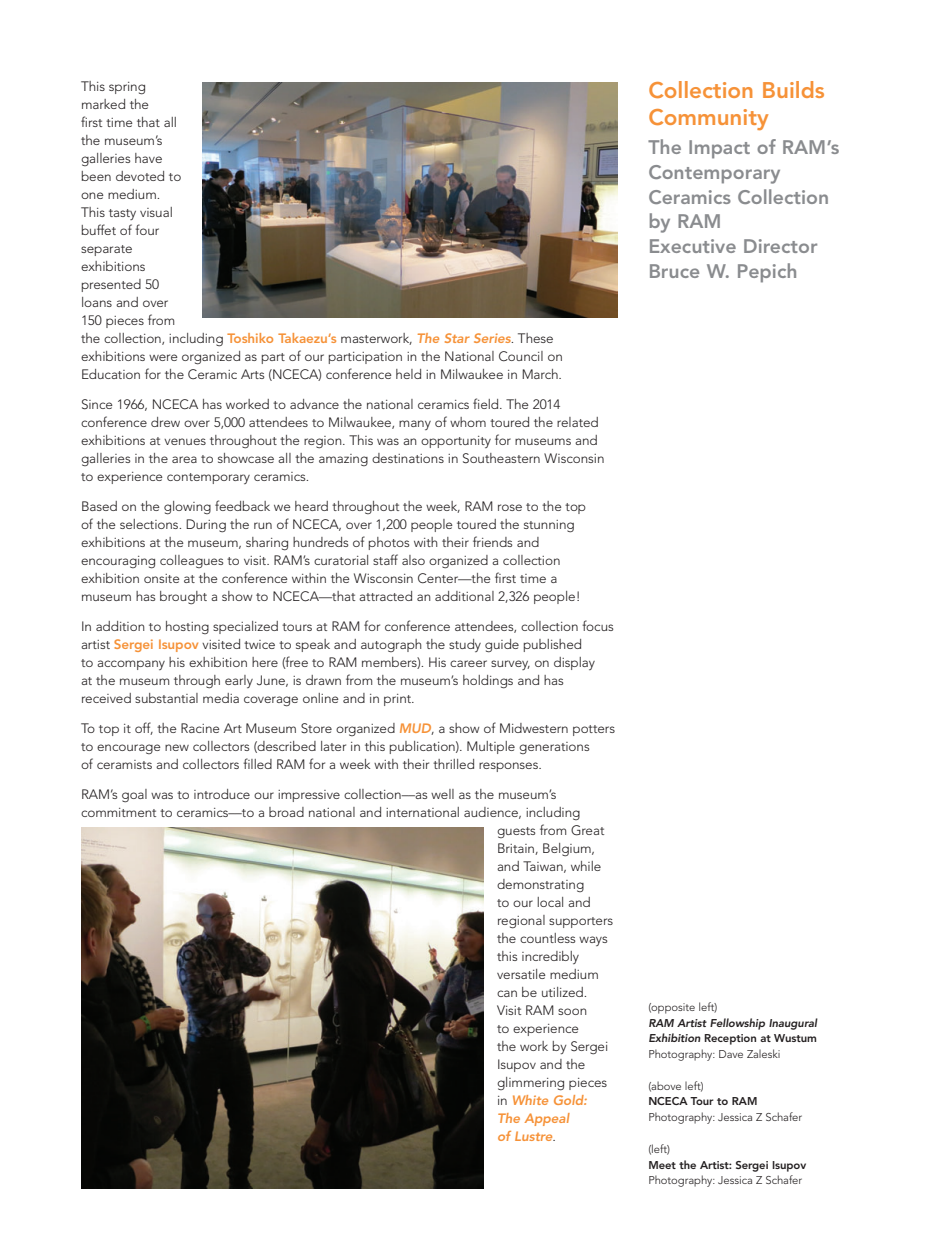
<style>
.page{position:relative;width:932px;height:1256px;background:#fff}
.page>*{position:absolute;margin:0;border:0;box-sizing:border-box;transform-origin:0 0}
.t1{font:800 22.5px/27px "Avenir";color:#f69238}
.t2{font:800 19.5px/24.8px "Avenir";color:#8a8c8f}
.t3{font:300 13.5px/18px "Avenir";letter-spacing:-.005em;color:#231f20}
.t4{font:italic 800 13.5px "Avenir";letter-spacing:-.005em;color:#f69238}
.t5{font:300 11.25px "Avenir";letter-spacing:-.005em;color:#231f20}
.t6{font:italic 800 11.25px/15.8px "Avenir";letter-spacing:-.005em;color:#231f20;text-align:justify}
.t7{font:800 11.25px "Avenir";letter-spacing:-.005em;color:#231f20}
.s1{font-weight:800;color:#f69238}
.s2{font-weight:800;font-style:italic;color:#f69238}
.s3{font-weight:300;font-style:normal;color:#231f20}
.s4{font-style:normal}
.s5{font-weight:300;font-style:normal}
</style>
<div class="page">
<img style="left:202px;top:82px;width:415px;height:235px">
<img style="left:81px;top:827px;width:402px;height:361px">
<p class="t3" style="left:81px;top:79px;width:483px">This spring<br>marked the<br>first time that all<br>the museum’s<br>galleries have<br>been devoted to<br>one medium.<br>This tasty visual<br>buffet of four<br>separate<br>exhibitions<br>presented 50<br>loans and over<br>150 pieces from<br>the collection, including <span class="s1">Toshiko Takaezu’s</span> masterwork, <span class="s2">The Star Series</span>. These exhibitions were organized as part of our participation in the National Council on<br>Education for the Ceramic Arts (NCECA) conference held in Milwaukee in March.</p>
<p class="t3" style="left:81px;top:396px;width:525px">Since 1966, NCECA has worked to advance the national ceramics field. The 2014 conference drew over 5,000 attendees to Milwaukee, many of whom toured the related exhibitions at venues throughout the region. This was an opportunity for museums and galleries in the area to showcase all the amazing destinations in Southeastern Wisconsin to experience contemporary ceramics.</p>
<p class="t3" style="left:81px;top:498px;width:506px">Based on the glowing feedback we heard throughout the week, RAM rose to the top of the selections. During the run of NCECA, over 1,200 people toured the stunning exhibitions at the museum, sharing hundreds of photos with their friends and encouraging colleagues to visit. RAM’s curatorial staff also organized a collection exhibition onsite at the conference within the Wisconsin Center—the first time a museum has brought a show to NCECA—that attracted an additional 2,326 people!</p>
<p class="t3" style="left:81px;top:618px;width:534px">In addition to hosting specialized tours at RAM for conference attendees, collection focus artist <span class="s1">Sergei Isupov</span> visited twice to speak and autograph the study guide published<br>to accompany his exhibition here (free to RAM members). His career survey, on display<br>at the museum through early June, is drawn from the museum’s holdings and has received substantial media coverage online and in print.</p>
<p class="t3" style="left:81px;top:720px;width:535px">To top it off, the Racine Art Museum Store organized <span class="s2">MUD</span>, a show of Midwestern potters to encourage new collectors (described later in this publication). Multiple generations<br>of ceramists and collectors filled RAM for a week with their thrilled responses.</p>
<p class="t3" style="left:81px;top:786px;width:477px">RAM’s goal was to introduce our impressive collection––as well as the museum’s</p>
<p class="t3" style="left:81px;top:804px;width:501px">commitment to ceramics––to a broad national and international audience, including</p>
<p class="t3" style="left:497px;top:822px;width:109px">guests from Great</p>
<p class="t3" style="left:497px;top:840px;width:100px">Britain, Belgium,</p>
<p class="t3" style="left:497px;top:858px;width:106px">and Taiwan, while</p>
<p class="t3" style="left:497px;top:876px;width:89px">demonstrating</p>
<p class="t3" style="left:497px;top:894px;width:95px">to our local and</p>
<p class="t3" style="left:497px;top:912px;width:118px">regional supporters</p>
<p class="t3" style="left:497px;top:930px;width:112px">the countless ways</p>
<p class="t3" style="left:497px;top:948px;width:84px">this incredibly</p>
<p class="t3" style="left:497px;top:966px;width:103px">versatile medium</p>
<p class="t3" style="left:497px;top:984px;width:92px">can be utilized.</p>
<p class="t3" style="left:497px;top:1002px;width:92px">Visit RAM soon</p>
<p class="t3" style="left:497px;top:1020px;width:84px">to experience</p>
<p class="t3" style="left:497px;top:1038px;width:113px">the work by Sergei</p>
<p class="t3" style="left:497px;top:1056px;width:90px">Isupov and the</p>
<p class="t3" style="left:497px;top:1074px;width:112px">glimmering pieces</p>
<p class="t4" style="left:497px;top:1094px;width:92px"><span class="s3">in</span> White Gold:</p>
<p class="t4" style="left:497px;top:1112px;width:74px">The Appeal</p>
<p class="t4" style="left:497px;top:1130px;width:60px">of Lustre<span class="s3">.</span></p>
<h1 class="t1" style="left:648px;top:79px;width:178px">Collection Builds<br>Community</h1>
<h2 class="t2" style="left:648px;top:137px;width:192px">The Impact of RAM’s<br>Contemporary<br>Ceramics Collection by RAM<br>Executive Director<br>Bruce W. Pepich</h2>
<p class="t5" style="left:648px;top:1002px;width:70px">(opposite left)</p>
<p class="t6" style="left:648px;top:1015px;width:170px">RAM Artist Fellowship Inaugural Exhibition <span class="s4">Reception at Wustum </span><span class="s5">Photography: Dave Zaleski</span></p>
<p class="t5" style="left:648px;top:1081px;width:57px">(above left)</p>
<p class="t7" style="left:648px;top:1097px;width:111px">NCECA Tour to RAM</p>
<p class="t5" style="left:648px;top:1112px;width:155px">Photography: Jessica Z Schafer</p>
<p class="t5" style="left:648px;top:1144px;width:23px">(left)</p>
<p class="t7" style="left:648px;top:1160px;width:159px">Meet the Artist: Sergei Isupov</p>
<p class="t5" style="left:648px;top:1175px;width:155px">Photography: Jessica Z Schafer</p>
</div>
